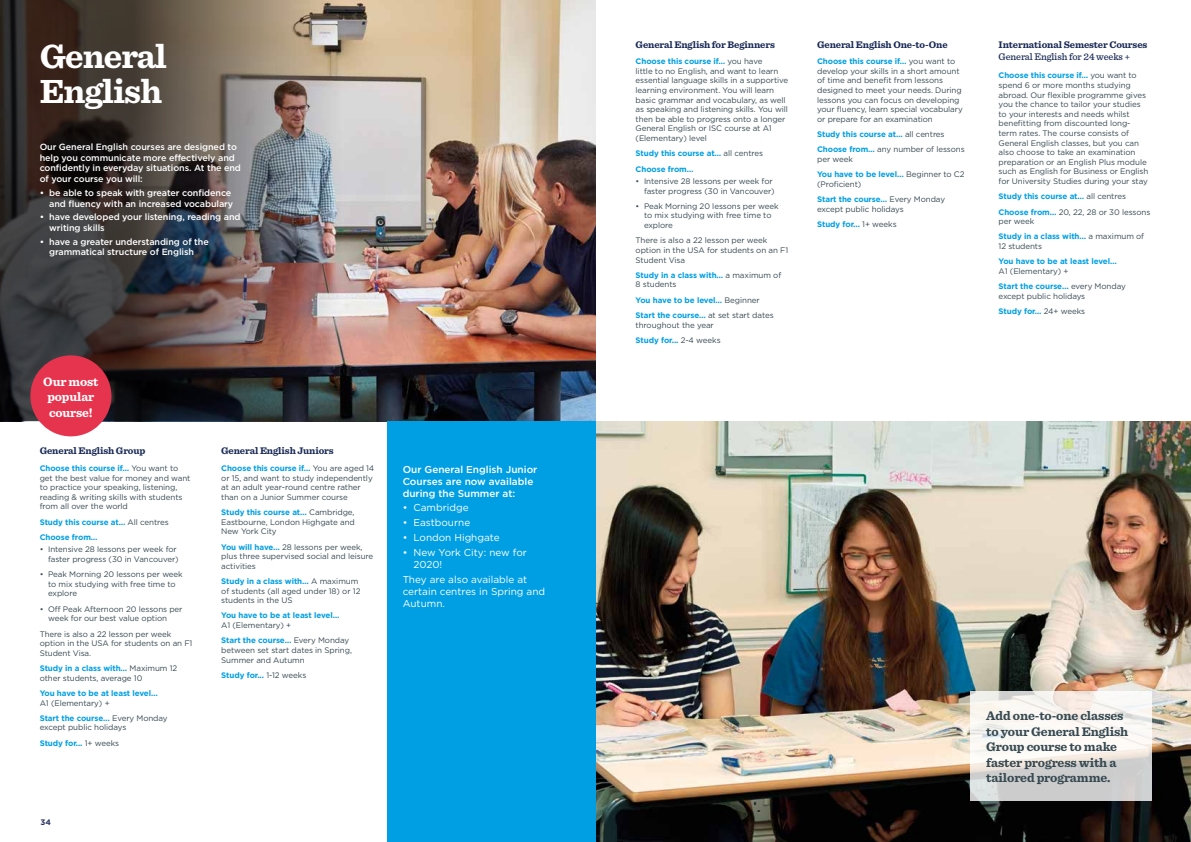
<style>
.page{position:relative;width:1191px;height:842px;background:#fff}
.page>*{position:absolute;margin:0;border:0;box-sizing:border-box;transform-origin:0 0}
.t1{font:700 35px/35px "Sentinel";letter-spacing:-.025em;color:#fff}
.t2{font:700 13px/15.6px "Sentinel";letter-spacing:-.01em;color:#364951}
.t3{font:700 12.8px/15.4px "Sentinel";letter-spacing:-.01em;color:#fff;text-align:center}
.t4{font:700 10px "Sentinel";letter-spacing:-.01em;color:#182955}
.t5{font:10px/12px "Gotham";color:#fff}
.t6{font:500 10px/12px "Gotham";color:#fff}
.t7{font:500 10px "Sentinel";letter-spacing:-.01em;color:#182955}
.t8{font:500 9px/10.8px "Gotham";letter-spacing:-.01em;color:#fff}
.t9{font:8px/9.6px "Gotham";letter-spacing:-.01em;color:#364951}
.t10{font:700 8px/15.3px "Gotham";letter-spacing:-.01em;color:#009fe3}
.t11{font:700 8px "Gotham";color:#2b3560}
.s1{font-weight:700;color:#009fe3}
.s2{font-weight:400;color:#364951}
</style>
<div class="page">
<img style="left:383px;top:0;width:212px;height:421px">
<img style="left:0;top:0;width:383px;height:421px">
<img style="left:595px;top:421px;width:596px;height:421px">
<svg style="left:969px;top:692px;width:182px;height:109px"></svg>
<div style="left:387px;top:421px;width:208px;height:421px;background:#009fe3"></div>
<div style="left:30px;top:355px;width:81px;height:81px;background:#e7344e;border-radius:50%"></div>
<h1 class="t1" style="left:40px;top:37px;width:129px">General<br>English</h1>
<p class="t4" style="left:635px;top:36px;width:141px">General English for Beginners</p>
<p class="t4" style="left:817px;top:36px;width:132px">General English One-to-One</p>
<p class="t4" style="left:998px;top:36px;width:150px">International Semester Courses</p>
<p class="t7" style="left:998px;top:49px;width:133px">General English for 24 weeks +</p>
<p class="t9" style="left:635px;top:56px;width:154px"><span class="s1">Choose this course if…</span> you have<br>little to no English, and want to learn essential language skills in a supportive learning environment. You will learn basic grammar and vocabulary, as well as speaking and listening skills. You will then be able to progress onto a longer General English or ISC course at A1 (Elementary) level</p>
<p class="t10" style="left:635px;top:146px;width:129px">Study this course at… <span class="s2">all centres<br></span>Choose from…</p>
<p class="t9" style="left:635px;top:176px;width:140px;text-align:right">• Intensive 28 lessons per week for faster progress (30 in Vancouver)</p>
<p class="t9" style="left:644px;top:201px;width:136px;text-indent:-8px">• Peak Morning 20 lessons per week to mix studying with free time to explore</p>
<p class="t9" style="left:635px;top:235px;width:154px">There is also a 22 lesson per week option in the USA for students on an F1<br>Student Visa</p>
<p class="t9" style="left:635px;top:270px;width:147px"><span class="s1">Study in a class with…</span> a maximum of<br>8 students</p>
<p class="t10" style="left:635px;top:292px;width:140px">You have to be level… <span class="s2">Beginner<br></span>Start the course… <span class="s2">at set start dates</span></p>
<p class="t9" style="left:635px;top:317px;width:86px;line-height:15.3px">throughout the year<br><span class="s1">Study for...</span> 2-4 weeks</p>
<p class="t9" style="left:817px;top:56px;width:147px"><span class="s1">Choose this course if…</span> you want to develop your skills in a short amount of time and benefit from lessons designed to meet your needs. During lessons you can focus on developing your fluency, learn special vocabulary or prepare for an examination</p>
<p class="t10" style="left:817px;top:127px;width:149px">Study this course at… <span class="s2">all centres<br></span>Choose from… <span class="s2">any number of lessons</span></p>
<p class="t9" style="left:817px;top:151px;width:149px;line-height:15.3px">per week<br><span class="s1">You have to be level…</span> Beginner to C2</p>
<p class="t9" style="left:817px;top:176px;width:129px;line-height:15.3px">(Proficient)<br><span class="s1">Start the course…</span> Every Monday</p>
<p class="t9" style="left:817px;top:201px;width:88px;line-height:15.3px">except public holidays<br><span class="s1">Study for...</span> 1+ weeks</p>
<p class="t9" style="left:998px;top:71px;width:151px"><span class="s1">Choose this course if…</span> you want to spend 6 or more months studying abroad. Our flexible programme gives you the chance to tailor your studies to your interests and needs whilst benefitting from discounted long&shy;term rates. The course consists of General English classes, but you can also choose to take an examination preparation or an English Plus module such as English for Business or English for University Studies during your stay</p>
<p class="t10" style="left:998px;top:189px;width:153px">Study this course at… <span class="s2">all centres<br></span>Choose from… <span class="s2">20, 22, 28 or 30 lessons</span></p>
<p class="t10" style="left:998px;top:214px;width:147px"><span class="s2">per week<br></span>Study in a class with… <span class="s2">a maximum of</span></p>
<p class="t9" style="left:998px;top:241px;width:45px">12 students</p>
<p class="t10" style="left:998px;top:254px;width:120px">You have to be at least level…</p>
<p class="t9" style="left:998px;top:263px;width:129px;line-height:15.3px">A1 (Elementary) +<br><span class="s1">Start the course…</span> every Monday</p>
<p class="t9" style="left:998px;top:288px;width:88px;line-height:15.3px">except public holidays<br><span class="s1">Study for…</span> 24+ weeks</p>
<p class="t8" style="left:40px;top:141px;width:203px">Our General English courses are designed to help you communicate more effectively and confidently in everyday situations. At the end of your course you will:</p>
<p class="t8" style="left:40px;top:187px;width:195px;text-align:right">• be able to speak with greater confidence and fluency with an increased vocabulary</p>
<p class="t8" style="left:49px;top:211px;width:193px;text-indent:-10px">• have developed your listening, reading and writing skills</p>
<p class="t8" style="left:40px;top:236px;width:171px;text-align:center">• have a greater understanding of the grammatical structure of English</p>
<h3 class="t3" style="left:43px;top:373px;width:57px">Our most popular course!</h3>
<p class="t4" style="left:40px;top:443px;width:107px">General English Group</p>
<p class="t4" style="left:221px;top:443px;width:114px">General English Juniors</p>
<p class="t9" style="left:40px;top:463px;width:152px"><span class="s1">Choose this course if…</span> You want to get the best value for money and want to practice your speaking, listening, reading &amp; writing skills with students from all over the world</p>
<p class="t10" style="left:40px;top:514px;width:131px">Study this course at… <span class="s2">All centres<br></span>Choose from…</p>
<p class="t9" style="left:40px;top:544px;width:140px;text-align:right">• Intensive 28 lessons per week for faster progress (30 in Vancouver)</p>
<p class="t9" style="left:48px;top:569px;width:136px;text-indent:-8px">• Peak Morning 20 lessons per week to mix studying with free time to explore</p>
<p class="t9" style="left:48px;top:604px;width:136px;text-indent:-8px">• Off Peak Afternoon 20 lessons per week for our best value option</p>
<p class="t9" style="left:40px;top:629px;width:154px">There is also a 22 lesson per week option in the USA for students on an F1<br>Student Visa.</p>
<p class="t9" style="left:40px;top:663px;width:139px"><span class="s1">Study in a class with…</span> Maximum 12 other students, average 10</p>
<p class="t10" style="left:40px;top:685px;width:120px">You have to be at least level…</p>
<p class="t9" style="left:40px;top:695px;width:129px;line-height:15.3px">A1 (Elementary) +<br><span class="s1">Start the course…</span> Every Monday</p>
<p class="t9" style="left:40px;top:720px;width:88px;line-height:15.3px">except public holidays<br><span class="s1">Study for...</span> 1+ weeks</p>
<p class="t9" style="left:221px;top:463px;width:155px"><span class="s1">Choose this course if…</span> You are aged 14 or 15, and want to study independently at an adult year-round centre rather than on a Junior Summer course</p>
<p class="t9" style="left:221px;top:507px;width:135px;text-align:justify"><span class="s1">Study this course at…</span> Cambridge, Eastbourne, London Highgate and New York City</p>
<p class="t9" style="left:221px;top:542px;width:154px"><span class="s1">You will have…</span> 28 lessons per week, plus three supervised social and leisure activities</p>
<p class="t9" style="left:221px;top:576px;width:141px"><span class="s1">Study in a class with…</span> A maximum of students (all aged under 18) or 12 students in the US</p>
<p class="t10" style="left:221px;top:608px;width:120px">You have to be at least level…</p>
<p class="t9" style="left:221px;top:617px;width:129px;line-height:15.3px">A1 (Elementary) +<br><span class="s1">Start the course…</span> Every Monday</p>
<p class="t9" style="left:221px;top:645px;width:132px">between set start dates in Spring,<br>Summer and Autumn</p>
<p class="t10" style="left:221px;top:667px;width:87px">Study for... <span class="s2">1-12 weeks</span></p>
<p class="t11" style="left:40px;top:817px;width:12px">34</p>
<p class="t6" style="left:403px;top:463px;width:136px">Our General English Junior<br>Courses are now available during the Summer at:</p>
<p class="t5" style="left:403px;top:502px;width:67px">• Cambridge</p>
<p class="t5" style="left:403px;top:516px;width:69px">• Eastbourne</p>
<p class="t5" style="left:403px;top:531px;width:98px">• London Highgate</p>
<p class="t5" style="left:413px;top:546px;width:115px;text-indent:-11px">• New York City: new for<br>2020!</p>
<p class="t5" style="left:403px;top:573px;width:144px">They are also available at certain centres in Spring and<br>Autumn.</p>
<h2 class="t2" style="left:986px;top:707px;width:144px">Add one-to-one classes to your General English<br>Group course to make faster progress with a tailored programme.</h2>
</div>
